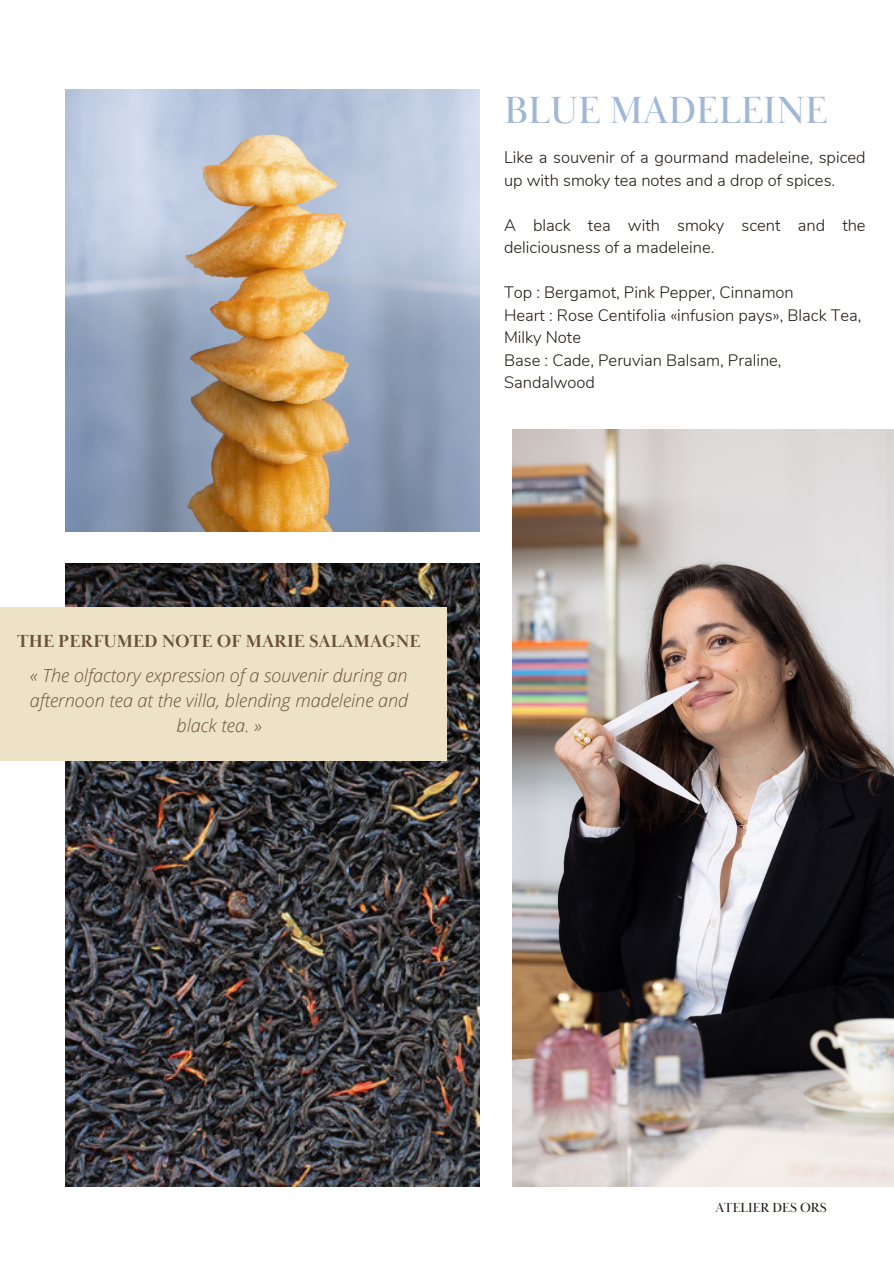
<style>
.page{position:relative;width:894px;height:1264px;background:#fff}
.page>*{position:absolute;margin:0;border:0;box-sizing:border-box;transform-origin:0 0}
.t1{font:39px "Baskerville Display PT";color:#a0b7d6}
.t2{font:italic 300 18px/24.8px "Open Sans";color:#6a513a;text-align:center}
.t3{font:700 18px "Baskerville Display PT";color:#6a513a}
.t4{font:300 16.5px/22.5px "Nunito";color:#221c17}
.t5{font:13.5px "Baskerville Display PT";color:#221c17}
</style>
<div class="page">
<img style="left:66px;top:563px;width:413px;height:623px">
<img style="left:512px;top:429px;width:381px;height:757px">
<img style="left:66px;top:89px;width:413px;height:442px">
<div style="left:0;top:607px;width:446px;height:153px;background:#ede1c6"></div>
<p class="t1" style="left:504px;top:86px;width:325px">BLUE MADELEINE</p>
<h2 class="t4" style="left:504px;top:146px;width:363px">Like a souvenir of a gourmand madeleine, spiced up with smoky tea notes and a drop of spices.</h2>
<h3 class="t4" style="left:504px;top:214px;width:363px">A black tea with smoky scent and the deliciousness of a madeleine.</h3>
<h1 class="t4" style="left:504px;top:281px;width:359px">Top : Bergamot, Pink Pepper, Cinnamon<br>Heart : Rose Centifolia «infusion pays», Black Tea,<br>Milky Note<br>Base : Cade, Peruvian Balsam, Praline,<br>Sandalwood</h1>
<h3 class="t3" style="left:17px;top:630px;width:404px">THE PERFUMED NOTE OF MARIE SALAMAGNE</h3>
<h3 class="t2" style="left:30px;top:662px;width:380px">« The olfactory expression of a souvenir during an afternoon tea at the villa, blending madeleine and black tea. »</h3>
<h3 class="t5" style="left:715px;top:1199px;width:113px">ATELIER DES ORS</h3>
</div>
